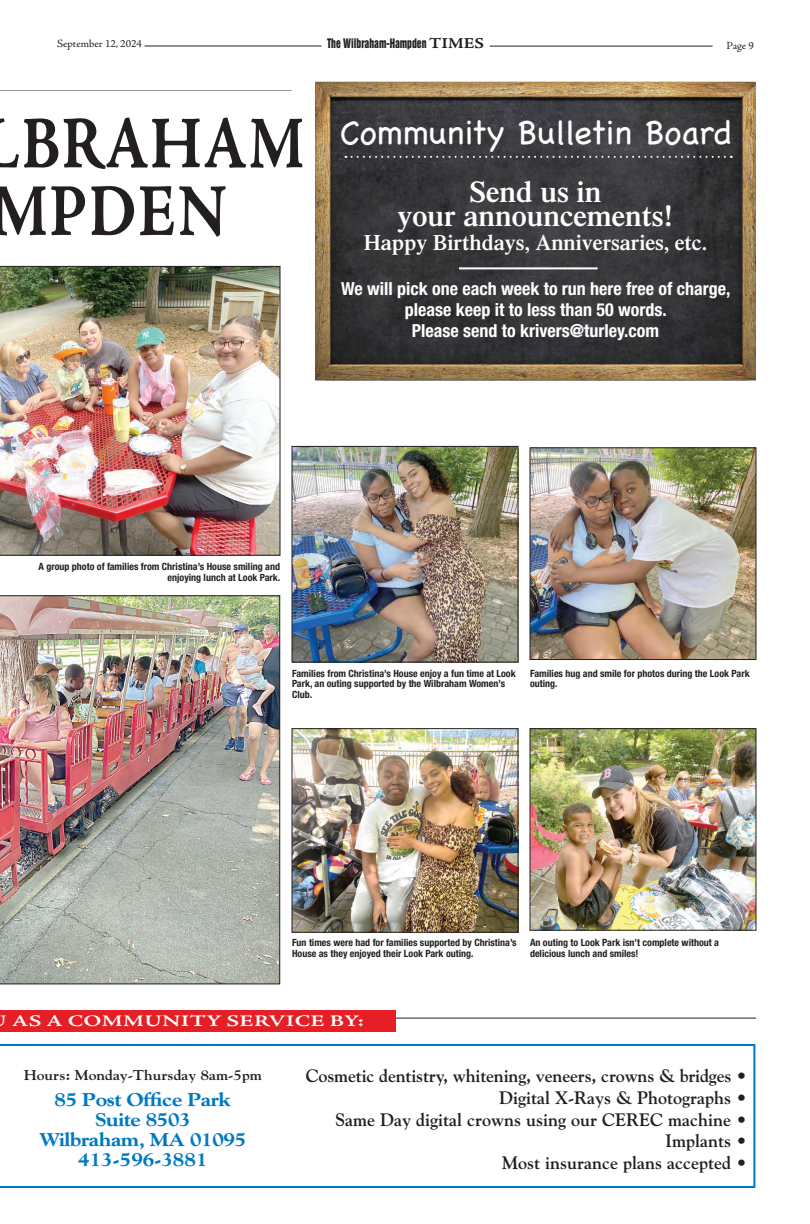
<style>
.page{position:relative;width:810px;height:1224px;background:#fff}
.page>*{position:absolute;margin:0;border:0;box-sizing:border-box;transform-origin:0 0}
.t1{font:73.7px/67.6px "Adobe Jenson Pro Bold Capt";letter-spacing:.015em;color:#231f20;scale:.81 1}
.times_-_body_text{font:34px "Chalkboard";color:#fff}
.times_-_cutline{font:600 30px "Times LT Std";color:#fff}
.times_-_cutline-2{font:600 22px "Times LT Std";color:#fff}
.t2{font:800 18.9px/19.9px "Goudy Std";letter-spacing:-.02em;color:#0079c2;text-align:center;scale:1.1 1}
.t3{font:700 18px/21.6px "Goudy Std";color:#231f20;text-align:right}
.times_-_cutline-3{font:700 condensed 18px/21px "Helvetica Neue LT Std";color:#fff;text-align:center}
.t4{font:16px "Adobe Jenson Pro Semibold Capt";letter-spacing:.015em;color:#fff;scale:1.38 1}
.t5{font:700 14.2px "Goudy Std";color:#231f20;scale:1.1 1}
.t6{font:12px "Helvetica Inserat LT Std";color:#231f20;scale:.8 1}
.t7{font:11px "Adobe Jenson Pro";color:#231f20}
.times_-_cutline-4{font:700 condensed 10px/10.7px "Helvetica Neue LT Std";color:#231f20}
.s1{font-family:"Adobe Jenson Pro Bold Capt";font-size:15px}
</style>
<div class="page">
<hr style="left:145px;top:46px;width:177px;height:1px;background:#231f20">
<hr style="left:490px;top:46px;width:223px;height:1px;background:#231f20">
<svg style="left:0;top:1044px;width:755px;height:144px"></svg>
<hr style="left:0;top:90px;width:292px;height:1px;background:#939598">
<hr style="left:0;top:1018px;width:756px;height:1px;background:#231f20">
<div style="left:0;top:1010px;width:396px;height:21px;background:#e61e25"></div>
<img style="left:0;top:266px;width:280px;height:289px">
<img style="left:294px;top:448px;width:222px;height:212px">
<div style="left:292px;top:446px;width:226px;height:216px;border:1px solid #231f20"></div>
<img style="left:532px;top:450px;width:222px;height:208px">
<div style="left:530px;top:448px;width:226px;height:212px;border:1px solid #231f20"></div>
<img style="left:294px;top:730px;width:222px;height:201px">
<div style="left:292px;top:728px;width:226px;height:205px;border:1px solid #231f20"></div>
<img style="left:532px;top:730px;width:222px;height:198px">
<div style="left:530px;top:728px;width:226px;height:202px;border:1px solid #231f20"></div>
<img style="left:0;top:595px;width:280px;height:389px">
<img style="left:316px;top:81px;width:440px;height:299px">
<hr style="left:459px;top:267px;width:139px;height:2px;background:#fff">
<svg style="left:346px;top:156px;width:386px;height:2px"></svg>
<p class="t7" style="left:57px;top:38px;width:86px">September 12, 2024</p>
<p class="t6" style="left:327px;top:37px;width:198px">The Wilbraham-Hampden <span class="s1">TIMES</span></p>
<p class="t7" style="left:727px;top:40px;width:29px">Page 9</p>
<h1 class="t1" style="left:-17px;top:112px;width:398px">LBRAHAM<br>MPDEN</h1>
<p class="times_-_body_text" style="left:340px;top:112px;width:393px">Community Bulletin Board</p>
<p class="times_-_cutline" style="left:470px;top:174px;width:133px">Send us in</p>
<p class="times_-_cutline" style="left:398px;top:198px;width:277px">your announcements!</p>
<p class="times_-_cutline-2" style="left:364px;top:230px;width:345px">Happy Birthdays, Anniversaries, etc.</p>
<p class="times_-_cutline-3" style="left:341px;top:278px;width:391px">We will pick one each week to run here free of charge, please keep it to less than 50 words.</p>
<p class="times_-_cutline-3" style="left:412px;top:320px;width:249px">Please send to krivers@turley.com</p>
<p class="times_-_cutline-4" style="left:38px;top:561px;width:243px;text-align:right">A group photo of families from Christina’s House smiling and enjoying lunch at Look Park.</p>
<p class="times_-_cutline-4" style="left:292px;top:668px;width:225px">Families from Christina’s House enjoy a fun time at Look<br>Park, an outing supported by the Wilbraham Women’s<br>Club.</p>
<p class="times_-_cutline-4" style="left:530px;top:668px;width:221px">Families hug and smile for photos during the Look Park outing.</p>
<p class="times_-_cutline-4" style="left:292px;top:937px;width:226px">Fun times were had for families supported by Christina’s<br>House as they enjoyed their Look Park outing.</p>
<p class="times_-_cutline-4" style="left:530px;top:937px;width:190px">An outing to Look Park isn’t complete without a delicious lunch and smiles!</p>
<h3 class="t4" style="left:12px;top:1011px;width:256px">AS A COMMUNITY SERVICE BY:</h3>
<h3 class="t5" style="left:24px;top:1066px;width:218px">Hours: Monday-Thursday 8am-5pm</h3>
<h3 class="t2" style="left:40px;top:1090px;width:189px">85 Post Office Park<br>Suite 8503<br>Wilbraham, MA 01095<br>413-596-3881</h3>
<h3 class="t3" style="left:306px;top:1065px;width:443px">Cosmetic dentistry, whitening, veneers, crowns &amp; bridges • Digital X-Rays &amp; Photographs •<br>Same Day digital crowns using our CEREC machine • Implants •<br>Most insurance plans accepted •</h3>
</div>
